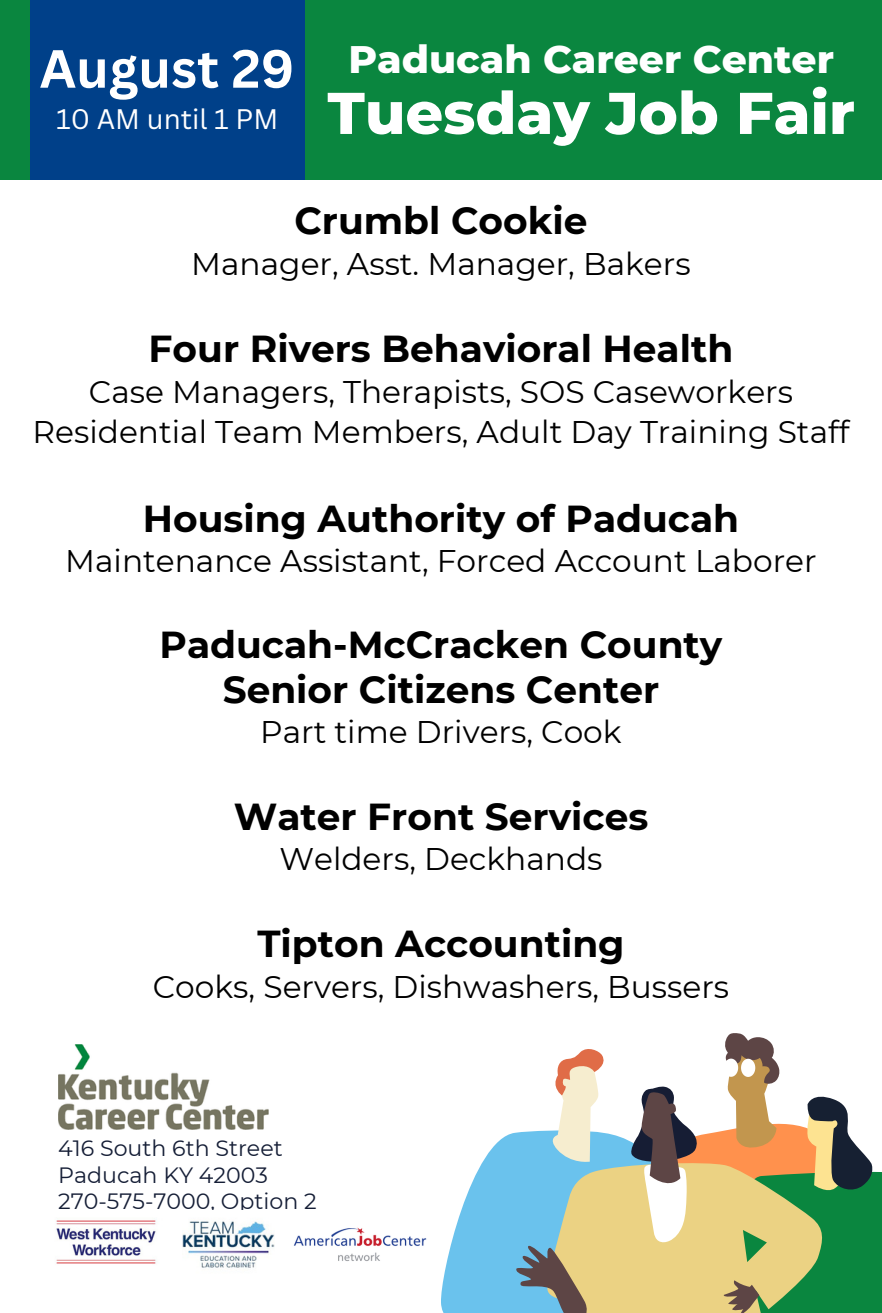
<style>
.page{position:relative;width:882px;height:1313px;background:#fff}
.page>*{position:absolute;margin:0;border:0;box-sizing:border-box;transform-origin:0 0}
.t1{font:800 58.75px "Montserrat";color:#fff}
.t2{font:700 52.5px "Canva Sans";color:#fff}
.t3{font:800 39.12px "Montserrat";color:#fff}
.t4{font:700 37.5px "Montserrat";color:#000}
.t5{font:31.25px "Montserrat";color:#000}
.t6{font:27.5px "Canva Sans";color:#fff}
.t7{font:22.12px "Montserrat";color:#151e36}
</style>
<div class="page">
<svg style="left:441px;top:1033px;width:440px;height:279px"></svg>
<div style="left:0;top:0;width:881px;height:179px;background:#0a863f"></div>
<div style="left:30px;top:0;width:274px;height:179px;background:#004089"></div>
<img style="left:58px;top:1044px;width:210px;height:85px">
<img style="left:56px;top:1220px;width:100px;height:44px">
<img style="left:293px;top:1227px;width:134px;height:34px">
<img style="left:183px;top:1221px;width:91px;height:47px">
<p class="t2" style="left:40px;top:32px;width:256px">August 29</p>
<p class="t6" style="left:56px;top:100px;width:224px">10 AM until 1 PM</p>
<p class="t3" style="left:348px;top:35px;width:487px">Paducah Career Center</p>
<p class="t1" style="left:327px;top:77px;width:529px">Tuesday Job Fair</p>
<p class="t4" style="left:294px;top:198px;width:294px">Crumbl Cookie</p>
<p class="t5" style="left:191px;top:244px;width:500px">Manager, Asst. Manager, Bakers</p>
<p class="t4" style="left:149px;top:325px;width:586px">Four Rivers Behavioral Health</p>
<p class="t5" style="left:89px;top:373px;width:705px">Case Managers, Therapists, SOS Caseworkers</p>
<p class="t5" style="left:33px;top:413px;width:817px">Residential Team Members, Adult Day Training Staff</p>
<p class="t4" style="left:143px;top:495px;width:597px">Housing Authority of Paducah</p>
<p class="t5" style="left:65px;top:541px;width:752px">Maintenance Assistant, Forced Account Laborer</p>
<p class="t4" style="left:159px;top:622px;width:564px">Paducah-McCracken County</p>
<p class="t4" style="left:223px;top:667px;width:438px">Senior Citizens Center</p>
<p class="t5" style="left:260px;top:712px;width:363px">Part time Drivers, Cook</p>
<p class="t4" style="left:234px;top:793px;width:416px">Water Front Services</p>
<p class="t5" style="left:279px;top:840px;width:324px">Welders, Deckhands</p>
<p class="t4" style="left:257px;top:921px;width:368px">Tipton Accounting</p>
<p class="t5" style="left:153px;top:967px;width:577px">Cooks, Servers, Dishwashers, Bussers</p>
<p class="t7" style="left:58px;top:1134px;width:226px">416 South 6th Street</p>
<p class="t7" style="left:58px;top:1161px;width:211px">Paducah KY 42003</p>
<p class="t7" style="left:58px;top:1187px;width:260px">270-575-7000, Option 2</p>
</div>
